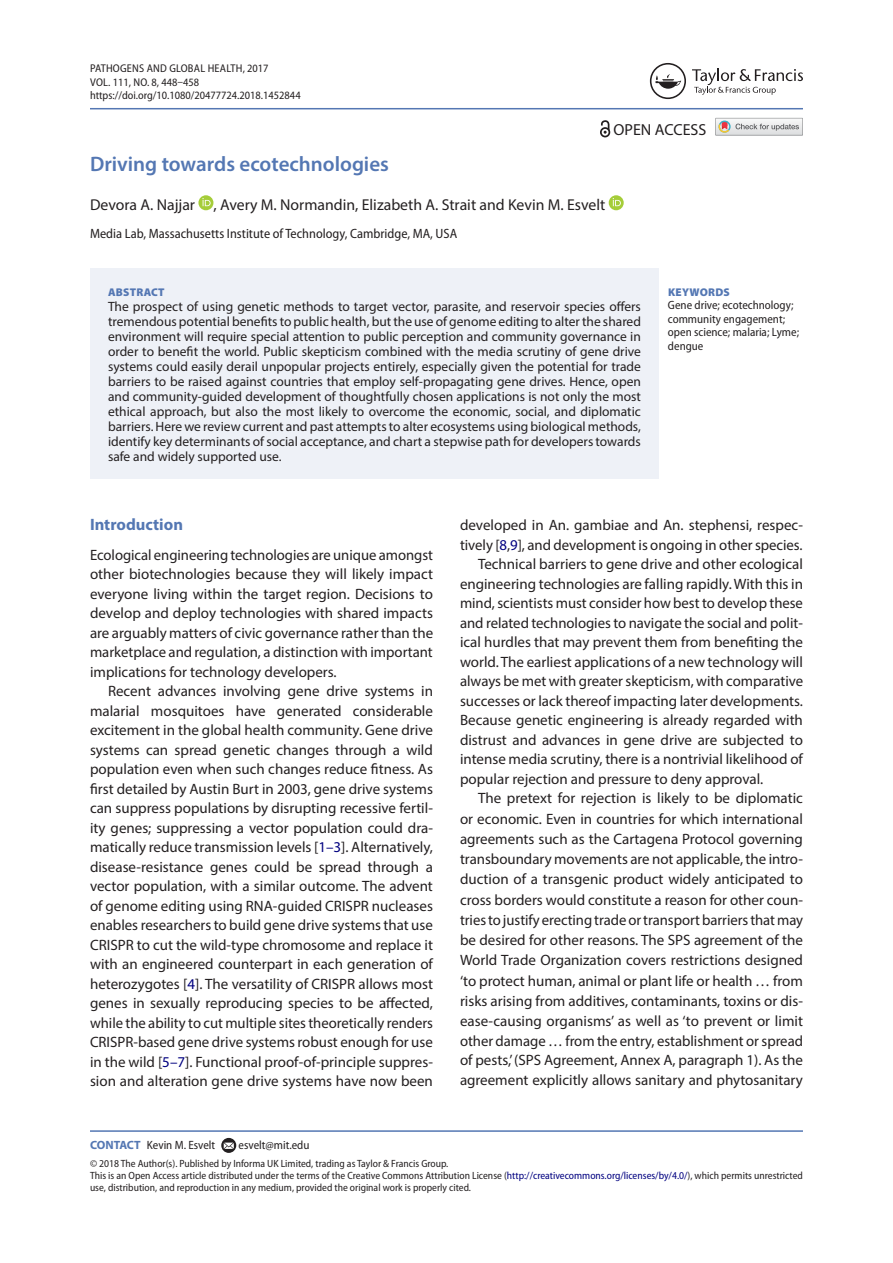
<style>
.page{position:relative;width:893px;height:1263px;background:#fff}
.page>*{position:absolute;margin:0;border:0;box-sizing:border-box;transform-origin:0 0}
.t1{font:600 21px "Myriad Pro";color:#5477b3}
.t2{font:700 16.5px "Myriad Pro";color:#5477b3}
.t3{font:16.05px "Myriad Pro";color:#231f20}
.t4{font:15.75px "Myriad Pro";color:#231f20}
.t5{font:15px/19.5px "Myriad Pro";color:#231f20;text-align:justify}
.t6{font:13.5px/15px "Myriad Pro";color:#231f20;text-align:justify}
.t7{font:semi-condensed 13.5px "Myriad Pro";color:#231f20}
.t8{font:semi-condensed 12px/13.5px "Myriad Pro";color:#231f20}
.t9{font:semi-condensed 11.25px/13.5px "Myriad Pro";color:#231f20}
.t10{font:900 11.25px "Myriad Pro";letter-spacing:.02em;color:#5477b3}
.t11{font:semi-condensed 10.5px/12px "Myriad Pro";color:#231f20}
.s1{color:#000080}
.s2{font-weight:700;font-stretch:normal;color:#5477b3}
</style>
<div class="page">
<hr style="left:90px;top:108px;width:713px;height:1px;background:#5477b3">
<div style="left:90px;top:269px;width:569px;height:210px;background:#eef1f7"></div>
<svg style="left:198px;top:195px;width:15px;height:15px"></svg>
<svg style="left:202px;top:198px;width:9px;height:8px"></svg>
<svg style="left:609px;top:195px;width:15px;height:15px"></svg>
<svg style="left:613px;top:198px;width:8px;height:8px"></svg>
<hr style="left:90px;top:1130px;width:713px;height:2px;background:#5477b3">
<svg style="left:221px;top:1138px;width:15px;height:15px"></svg>
<svg style="left:224px;top:1142px;width:10px;height:7px"></svg>
<svg style="left:692px;top:69px;width:111px;height:26px"></svg>
<svg style="left:650px;top:63px;width:36px;height:36px"></svg>
<svg style="left:600px;top:120px;width:10px;height:17px"></svg>
<svg style="left:715px;top:118px;width:88px;height:17px"></svg>
<p class="t9" style="left:90px;top:62px;width:212px">Pathogens and Global Health, 2017<br>VOL. 111, NO. 8, 448–458 https://doi.org/10.1080/20477724.2018.1452844</p>
<h1 class="t1" style="left:90px;top:151px;width:300px">Driving towards ecotechnologies</h1>
<p class="t4" style="left:90px;top:195px;width:517px">Devora A. Najjar , Avery M. Normandin, Elizabeth A. Strait and Kevin M. Esvelt</p>
<p class="t7" style="left:90px;top:226px;width:361px">Media Lab, Massachusetts Institute of Technology, Cambridge, MA, USA</p>
<p class="t3" style="left:614px;top:120px;width:94px">OPEN ACCESS</p>
<p class="t10" style="left:108px;top:285px;width:58px">ABSTRACT</p>
<p class="t6" style="left:108px;top:298px;width:534px">The prospect of using genetic methods to target vector, parasite, and reservoir species offers tremendous potential benefits to public health, but the use of genome editing to alter the shared environment will require special attention to public perception and community governance in order to benefit the world. Public skepticism combined with the media scrutiny of gene drive systems could easily derail unpopular projects entirely, especially given the potential for trade barriers to be raised against countries that employ self-propagating gene drives. Hence, open and community-guided development of thoughtfully chosen applications is not only the most ethical approach, but also the most likely to overcome the economic, social, and diplomatic barriers. Here we review current and past attempts to alter ecosystems using biological methods, identify key determinants of social acceptance, and chart a stepwise path for developers towards safe and widely supported use.</p>
<p class="t10" style="left:668px;top:286px;width:63px">KEYWORDS</p>
<p class="t8" style="left:668px;top:299px;width:133px">Gene drive; ecotechnology; community engagement; open science; malaria; Lyme; dengue</p>
<p class="t2" style="left:90px;top:514px;width:95px">Introduction</p>
<p class="t5" style="left:90px;top:544px;width:345px">Ecological engineering technologies are unique amongst other biotechnologies because they will likely impact everyone living within the target region. Decisions to develop and deploy technologies with shared impacts are arguably matters of civic governance rather than the marketplace and regulation, a distinction with important implications for technology developers.</p>
<p class="t5" style="left:90px;top:681px;width:345px;text-indent:18px">Recent advances involving gene drive systems in malarial mosquitoes have generated considerable excitement in the global health community. Gene drive systems can spread genetic changes through a wild population even when such changes reduce fitness. As first detailed by Austin Burt in 2003, gene drive systems can suppress populations by disrupting recessive fertil&shy;ity genes; suppressing a vector population could dra&shy;matically reduce transmission levels [<span class="s1">1–3</span>]. Alternatively, disease-resistance genes could be spread through a vector population, with a similar outcome. The advent of genome editing using RNA-guided CRISPR nucleases enables researchers to build gene drive systems that use CRISPR to cut the wild-type chromosome and replace it with an engineered counterpart in each generation of heterozygotes [<span class="s1">4</span>]. The versatility of CRISPR allows most genes in sexually reproducing species to be affected, while the ability to cut multiple sites theoretically renders CRISPR-based gene drive systems robust enough for use in the wild [<span class="s1">5–7</span>]. Functional proof-of-principle suppres&shy;sion and alteration gene drive systems have now been</p>
<p class="t8" style="left:90px;top:1138px;width:127px"><span class="s2">CONTACT</span> Kevin M. Esvelt</p>
<p class="t8" style="left:239px;top:1138px;width:72px">esvelt@mit.edu</p>
<p class="t5" style="left:460px;top:515px;width:344px">developed in An. gambiae and An. stephensi, respec-</p>
<p class="t5" style="left:460px;top:535px;width:344px">tively [<span class="s1">8</span>,<span class="s1">9</span>], and development is ongoing in other species.</p>
<p class="t5" style="left:478px;top:554px;width:326px">Technical barriers to gene drive and other ecological</p>
<p class="t5" style="left:460px;top:574px;width:344px">engineering technologies are falling rapidly. With this in</p>
<p class="t5" style="left:460px;top:593px;width:345px">mind, scientists must consider how best to develop these</p>
<p class="t5" style="left:460px;top:613px;width:344px">and related technologies to navigate the social and polit-</p>
<p class="t5" style="left:460px;top:632px;width:345px">ical hurdles that may prevent them from benefiting the</p>
<p class="t5" style="left:460px;top:652px;width:344px">world. The earliest applications of a new technology will</p>
<p class="t5" style="left:460px;top:671px;width:345px">always be met with greater skepticism, with comparative</p>
<p class="t5" style="left:460px;top:691px;width:345px">successes or lack thereof impacting later developments.</p>
<p class="t5" style="left:460px;top:710px;width:344px">Because genetic engineering is already regarded with</p>
<p class="t5" style="left:460px;top:730px;width:344px">distrust and advances in gene drive are subjected to</p>
<p class="t5" style="left:460px;top:749px;width:344px">intense media scrutiny, there is a nontrivial likelihood of</p>
<p class="t5" style="left:460px;top:769px;width:305px">popular rejection and pressure to deny approval.</p>
<p class="t5" style="left:478px;top:788px;width:326px">The pretext for rejection is likely to be diplomatic</p>
<p class="t5" style="left:460px;top:808px;width:344px">or economic. Even in countries for which international</p>
<p class="t5" style="left:460px;top:829px;width:344px">agreements such as the Cartagena Protocol governing</p>
<p class="t5" style="left:460px;top:849px;width:344px">transboundary movements are not applicable, the intro-</p>
<p class="t5" style="left:460px;top:869px;width:344px">duction of a transgenic product widely anticipated to</p>
<p class="t5" style="left:460px;top:889px;width:344px">cross borders would constitute a reason for other coun-</p>
<p class="t5" style="left:460px;top:910px;width:345px">tries to justify erecting trade or transport barriers that may</p>
<p class="t5" style="left:460px;top:930px;width:344px">be desired for other reasons. The SPS agreement of the</p>
<p class="t5" style="left:460px;top:950px;width:344px">World Trade Organization covers restrictions designed</p>
<p class="t5" style="left:460px;top:970px;width:344px">‘to protect human, animal or plant life or health … from</p>
<p class="t5" style="left:460px;top:991px;width:344px">risks arising from additives, contaminants, toxins or dis-</p>
<p class="t5" style="left:460px;top:1011px;width:344px">ease-causing organisms’ as well as ‘to prevent or limit</p>
<p class="t5" style="left:460px;top:1030px;width:345px">other damage … from the entry, establishment or spread</p>
<p class="t5" style="left:460px;top:1050px;width:344px">of pests,’ (SPS Agreement, Annex A, paragraph 1). As the</p>
<p class="t5" style="left:460px;top:1069px;width:344px">agreement explicitly allows sanitary and phytosanitary</p>
<p class="t11" style="left:90px;top:1158px;width:714px">© 2018 The Author(s). Published by Informa UK Limited, trading as Taylor &amp; Francis Group.<br>This is an Open Access article distributed under the terms of the Creative Commons Attribution License (<span class="s1">http://creativecommons.org/licenses/by/4.0/</span>), which permits unrestricted use, distribution, and reproduction in any medium, provided the original work is properly cited.</p>
</div>
